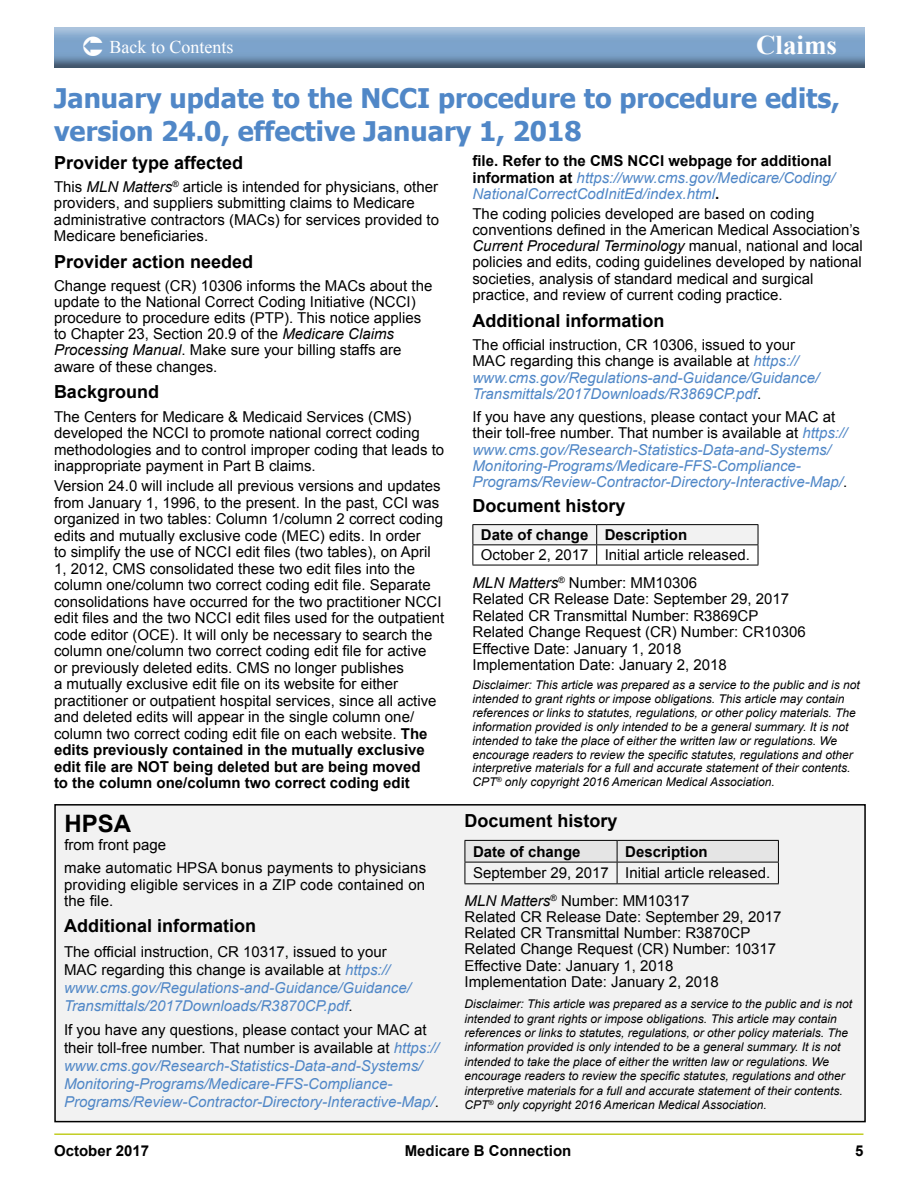
<style>
.page{position:relative;width:918px;height:1188px;background:#fff}
.page>*{position:absolute;margin:0;border:0;box-sizing:border-box;transform-origin:0 0}
.t1{font:700 27px/32.4px "Tahoma";color:#5087c7}
.t2{font:700 27px "Times New Roman";color:#fff}
.t3{font:700 24px "Arial";color:#000}
.t4{font:700 18px "Arial";color:#000}
.t5{font:18px "Times New Roman";color:#fff}
.t6{font:15px/16.5px "Arial";color:#000}
.t7{font:italic 15px/18px "Arial";color:#5087c7}
.t8{font:700 15px "Arial";color:#000}
.t9{font:italic 12px/14.4px "Arial";color:#000}
.s1{font-style:italic}
.s2{font-weight:700}
.s3{font-weight:700;font-style:normal;color:#000}
.s4{font-style:normal;color:#000}
</style>
<div class="page">
<hr style="left:54px;top:1133px;width:809px;height:2px;background:#c2cd23">
<img style="left:54px;top:27px;width:810px;height:40px">
<div style="left:55px;top:805px;width:810px;height:317px;background:#f2f2f2"></div>
<div style="left:54px;top:804px;width:812px;height:318px;border:2px solid #000"></div>
<svg style="left:465px;top:840px;width:314px;height:43px"></svg>
<hr style="left:465px;top:883px;width:152px;height:1px;background:#000">
<hr style="left:617px;top:883px;width:162px;height:1px;background:#000">
<hr style="left:472px;top:524px;width:125px;height:1px;background:#000">
<hr style="left:597px;top:524px;width:161px;height:1px;background:#000">
<svg style="left:472px;top:525px;width:287px;height:40px"></svg>
<hr style="left:472px;top:565px;width:125px;height:1px;background:#000">
<hr style="left:597px;top:565px;width:161px;height:1px;background:#000">
<svg style="left:83px;top:36px;width:19px;height:20px"></svg>
<p class="t5" style="left:110px;top:35px;width:126px">Back to Contents</p>
<h1 class="t2" style="left:756px;top:26px;width:82px">Claims</h1>
<h1 class="t1" style="left:54px;top:81px;width:787px">January update to the NCCI procedure to procedure edits, version 24.0, effective January 1, 2018</h1>
<p class="t4" style="left:54px;top:150px;width:191px">Provider type affected</p>
<p class="t6" style="left:54px;top:179px;width:387px">This <span class="s1">MLN Matters</span><sup>®</sup> article is intended for physicians, other providers, and suppliers submitting claims to Medicare administrative contractors (MACs) for services provided to Medicare beneficiaries.</p>
<p class="t4" style="left:54px;top:250px;width:201px">Provider action needed</p>
<p class="t6" style="left:54px;top:278px;width:380px">Change request (CR) 10306 informs the MACs about the update to the National Correct Coding Initiative (NCCI) procedure to procedure edits (PTP). This notice applies to Chapter 23, Section 20.9 of the <span class="s1">Medicare Claims Processing Manual</span>. Make sure your billing staffs are aware of these changes.</p>
<p class="t4" style="left:54px;top:380px;width:107px">Background</p>
<p class="t6" style="left:54px;top:408px;width:392px">The Centers for Medicare &amp; Medicaid Services (CMS) developed the NCCI to promote national correct coding methodologies and to control improper coding that leads to inappropriate payment in Part B claims.</p>
<p class="t6" style="left:54px;top:478px;width:392px">Version 24.0 will include all previous versions and updates from January 1, 1996, to the present. In the past, CCI was organized in two tables: Column 1/column 2 correct coding edits and mutually exclusive code (MEC) edits. In order<br>to simplify the use of NCCI edit files (two tables), on April 1, 2012, CMS consolidated these two edit files into the column one/column two correct coding edit file. Separate consolidations have occurred for the two practitioner NCCI edit files and the two NCCI edit files used for the outpatient code editor (OCE). It will only be necessary to search the column one/column two correct coding edit file for active<br>or previously deleted edits. CMS no longer publishes<br>a mutually exclusive edit file on its website for either practitioner or outpatient hospital services, since all active and deleted edits will appear in the single column one/ column two correct coding edit file on each website. <span class="s2">The edits previously contained in the mutually exclusive edit file are NOT being deleted but are being moved<br>to the column one/column two correct coding edit</span></p>
<p class="t7" style="left:472px;top:153px;width:364px;line-height:16.5px"><span class="s3">file. Refer to the CMS NCCI webpage for additional information at</span> https://www.cms.gov/Medicare/Coding/<br>NationalCorrectCodInitEd/index.html<span class="s3">.</span></p>
<p class="t6" style="left:472px;top:206px;width:392px">The coding policies developed are based on coding conventions defined in the American Medical Association’s <span class="s1">Current Procedural Terminology</span> manual, national and local policies and edits, coding guidelines developed by national societies, analysis of standard medical and surgical practice, and review of current coding practice.</p>
<p class="t4" style="left:472px;top:308px;width:194px">Additional information</p>
<p class="t7" style="left:472px;top:337px;width:348px;line-height:16.5px"><span class="s4">The official instruction, CR 10306, issued to your MAC regarding this change is available at</span> https:// www.cms.gov/Regulations-and-Guidance/Guidance/ Transmittals/2017Downloads/R3869CP.pdf<span class="s4">.</span></p>
<p class="t7" style="left:472px;top:409px;width:376px;line-height:16.2px"><span class="s4">If you have any questions, please contact your MAC at their toll-free number. That number is available at</span> https:// www.cms.gov/Research-Statistics-Data-and-Systems/ Monitoring-Programs/Medicare-FFS-Compliance-Programs/Review-Contractor-Directory-Interactive-Map/<span class="s4">.</span></p>
<p class="t4" style="left:472px;top:493px;width:155px">Document history</p>
<p class="t8" style="left:481px;top:525px;width:208px">Date of change Description</p>
<p class="t6" style="left:472px;top:542px;width:279px;line-height:27.3px;text-indent:8px">October 2, 2017 Initial article released.<br><span class="s1">MLN Matters</span><sup>®</sup> Number: MM10306</p>
<p class="t6" style="left:473px;top:591px;width:335px">Related CR Release Date: September 29, 2017<br>Related CR Transmittal Number: R3869CP Related Change Request (CR) Number: CR10306<br>Effective Date: January 1, 2018<br>Implementation Date: January 2, 2018</p>
<p class="t9" style="left:472px;top:678px;width:389px;line-height:14px">Disclaimer: This article was prepared as a service to the public and is not intended to grant rights or impose obligations. This article may contain references or links to statutes, regulations, or other policy materials. The information provided is only intended to be a general summary. It is not intended to take the place of either the written law or regulations. We encourage readers to review the specific statutes, regulations and other interpretive materials for a full and accurate statement of their contents.<br>CPT<sup>®</sup> only copyright 2016 American Medical Association.</p>
<h2 class="t3" style="left:64px;top:807px;width:68px">HPSA</h2>
<p class="t6" style="left:64px;top:836px;width:103px">from front page</p>
<p class="t6" style="left:64px;top:860px;width:364px;text-align:justify">make automatic HPSA bonus payments to physicians providing eligible services in a ZIP code contained on the file.</p>
<p class="t4" style="left:64px;top:914px;width:194px">Additional information</p>
<p class="t7" style="left:64px;top:943px;width:348px"><span class="s4">The official instruction, CR 10317, issued to your MAC regarding this change is available at</span> https:// www.cms.gov/Regulations-and-Guidance/Guidance/ Transmittals/2017Downloads/R3870CP.pdf<span class="s4">.</span></p>
<p class="t7" style="left:64px;top:1021px;width:376px"><span class="s4">If you have any questions, please contact your MAC at their toll-free number. That number is available at</span> https:// www.cms.gov/Research-Statistics-Data-and-Systems/ Monitoring-Programs/Medicare-FFS-Compliance-Programs/Review-Contractor-Directory-Interactive-Map/<span class="s4">.</span></p>
<p class="t4" style="left:465px;top:809px;width:155px">Document history</p>
<p class="t8" style="left:473px;top:841px;width:109px">Date of change</p>
<p class="t8" style="left:625px;top:841px;width:84px">Description</p>
<p class="t6" style="left:465px;top:859px;width:307px;line-height:27.8px;text-indent:8px">September 29, 2017 Initial article released.<br><span class="s1">MLN Matters</span><sup>®</sup> Number: MM10317</p>
<p class="t6" style="left:465px;top:909px;width:318px">Related CR Release Date: September 29, 2017<br>Related CR Transmittal Number: R3870CP Related Change Request (CR) Number: 10317<br>Effective Date: January 1, 2018<br>Implementation Date: January 2, 2018</p>
<p class="t9" style="left:465px;top:997px;width:389px">Disclaimer: This article was prepared as a service to the public and is not intended to grant rights or impose obligations. This article may contain references or links to statutes, regulations, or other policy materials. The information provided is only intended to be a general summary. It is not intended to take the place of either the written law or regulations. We encourage readers to review the specific statutes, regulations and other interpretive materials for a full and accurate statement of their contents.<br>CPT<sup>®</sup> only copyright 2016 American Medical Association.</p>
<p class="t8" style="left:54px;top:1141px;width:97px">October 2017</p>
<p class="t8" style="left:405px;top:1141px;width:168px">Medicare B Connection</p>
<p class="t8" style="left:855px;top:1141px;width:10px">5</p>
</div>
